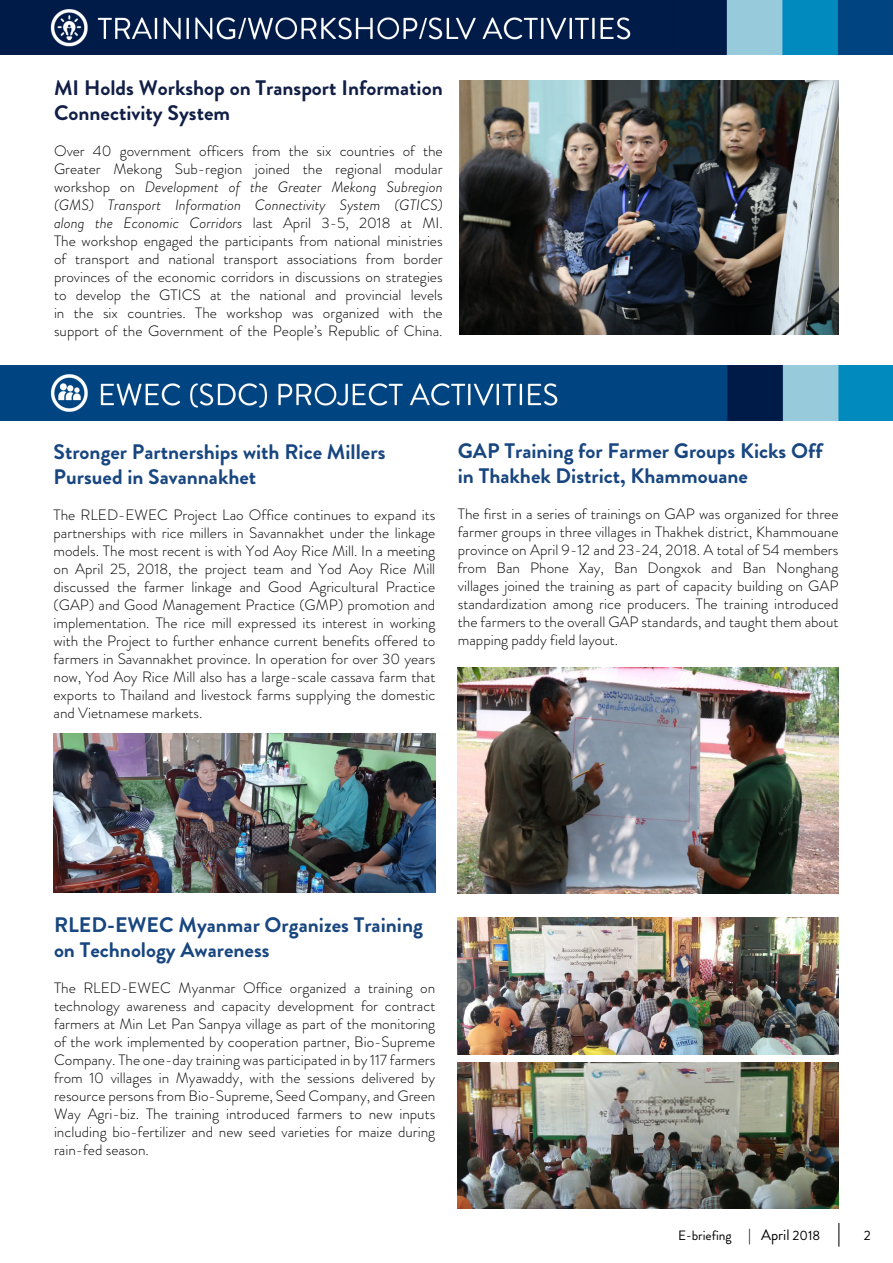
<style>
.page{position:relative;width:893px;height:1263px;background:#fff}
.page>*{position:absolute;margin:0;border:0;box-sizing:border-box;transform-origin:0 0}
.t1{font:700 21px/25.2px "Brandon Grotesque";color:#184680}
.t2{font:700 21px/25.2px "Brandon Grotesque";color:#111e46}
.t3{font:300 15px/18px "Brandon Grotesque";color:#000;text-align:justify}
.t4{font:13.5px "Brandon Grotesque";color:#000}
.s1{font-style:italic}
.s2{font-size:15px}
.s3{font-size:22.5px}
</style>
<div class="page">
<img style="left:0;top:366px;width:893px;height:54px">
<img style="left:459px;top:80px;width:380px;height:254px">
<img style="left:458px;top:667px;width:381px;height:226px">
<img style="left:0;top:0;width:892px;height:55px">
<img style="left:54px;top:733px;width:381px;height:160px">
<img style="left:458px;top:917px;width:381px;height:138px">
<img style="left:458px;top:1062px;width:381px;height:147px">
<h1 class="t2" style="left:54px;top:76px;width:390px">MI Holds Workshop on Transport Information<br>Connectivity System</h1>
<p class="t3" style="left:54px;top:142px;width:390px">Over 40 government officers from the six countries of the Greater Mekong Sub-region joined the regional modular workshop on <span class="s1">Development of the Greater Mekong Subregion (GMS) Transport Information Connectivity System (GTICS) along the Economic Corridors</span> last April 3-5, 2018 at MI.<br>The workshop engaged the participants from national ministries of transport and national transport associations from border provinces of the economic corridors in discussions on strategies to develop the GTICS at the national and provincial levels in the six countries. The workshop was organized with the support of the Government of the People’s Republic of China.</p>
<h1 class="t1" style="left:54px;top:439px;width:333px">Stronger Partnerships with Rice Millers<br>Pursued in Savannakhet</h1>
<p class="t3" style="left:54px;top:506px;width:383px">The RLED-EWEC Project Lao Office continues to expand its partnerships with rice millers in Savannakhet under the linkage models. The most recent is with Yod Aoy Rice Mill. In a meeting on April 25, 2018, the project team and Yod Aoy Rice Mill discussed the farmer linkage and Good Agricultural Practice (GAP) and Good Management Practice (GMP) promotion and implementation. The rice mill expressed its interest in working with the Project to further enhance current benefits offered to farmers in Savannakhet province. In operation for over 30 years now, Yod Aoy Rice Mill also has a large-scale cassava farm that exports to Thailand and livestock farms supplying the domestic and Vietnamese markets.</p>
<h1 class="t1" style="left:458px;top:439px;width:366px">GAP Training for Farmer Groups Kicks Off in Thakhek District, Khammouane</h1>
<p class="t3" style="left:458px;top:505px;width:382px">The first in a series of trainings on GAP was organized for three farmer groups in three villages in Thakhek district, Khammouane province on April 9-12 and 23-24, 2018. A total of 54 members from Ban Phone Xay, Ban Dongxok and Ban Nonghang villages joined the training as part of capacity building on GAP standardization among rice producers. The training introduced the farmers to the overall GAP standards, and taught them about mapping paddy field layout.</p>
<h1 class="t1" style="left:54px;top:912px;width:370px">RLED-EWEC Myanmar Organizes Training on Technology Awareness</h1>
<p class="t3" style="left:54px;top:979px;width:383px">The RLED-EWEC Myanmar Office organized a training on technology awareness and capacity development for contract farmers at Min Let Pan Sanpya village as part of the monitoring of the work implemented by cooperation partner, Bio-Supreme Company. The one-day training was participated in by 117 farmers from 10 villages in Myawaddy, with the sessions delivered by resource persons from Bio-Supreme, Seed Company, and Green Way Agri-biz. The training introduced farmers to new inputs including bio-fertilizer and new seed varieties for maize during rain-fed season.</p>
<p class="t4" style="left:678px;top:1226px;width:165px">E-briefing <span class="s2">| April</span> 2018 <span class="s3">|</span></p>
<p class="t4" style="left:864px;top:1226px;width:9px">2</p>
</div>
